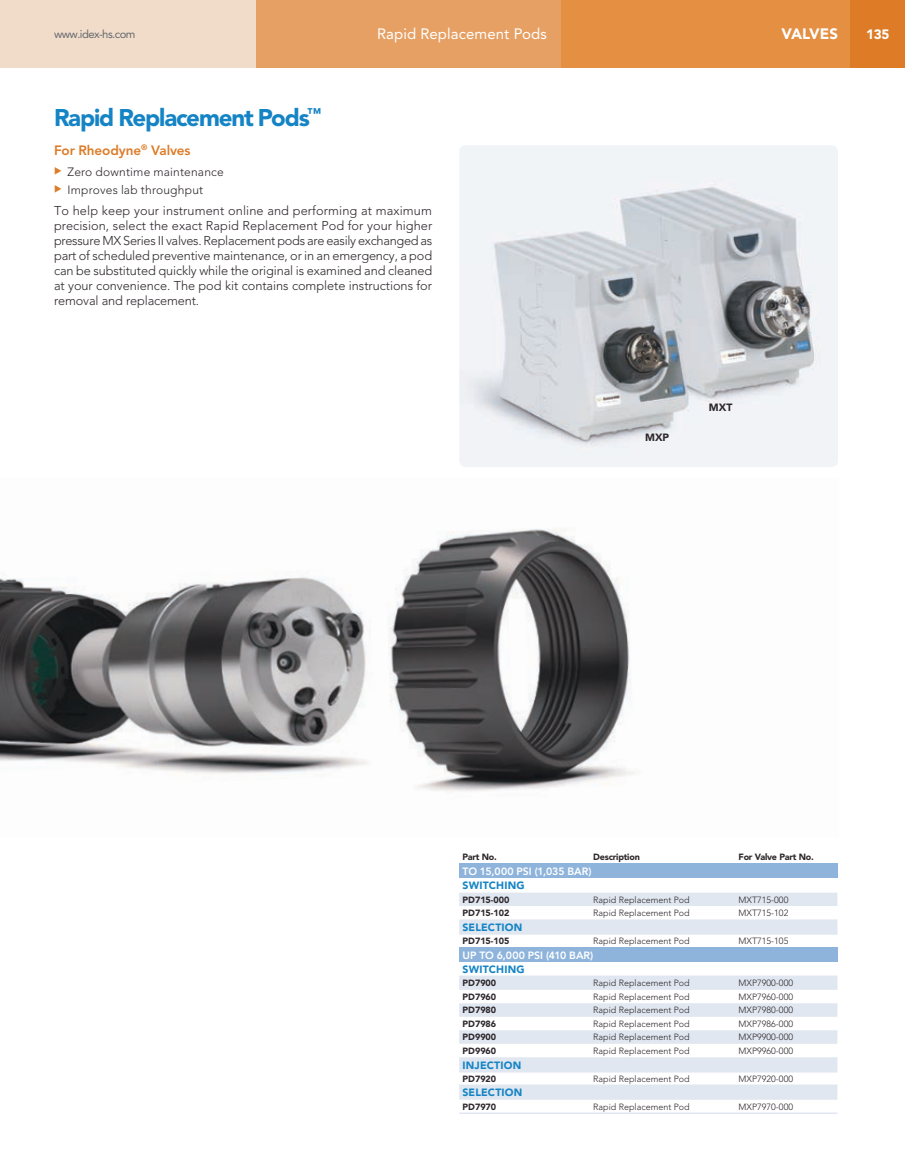
<style>
.page{position:relative;width:905px;height:1168px;background:#fff}
.page>*{position:absolute;margin:0;border:0;box-sizing:border-box;transform-origin:0 0}
.Page_Headline{font:900 24px "Avenir";letter-spacing:-.05em;color:#1584c5}
.Chapter_Section_Righ{font:15px "Avenir LT Std";letter-spacing:.005em;color:#fff}
.t1{font:900 15px "Avenir";color:#fff}
.Page_Subheads{font:800 13.5px "Avenir LT Std";letter-spacing:-.005em;color:#dd7b27}
.t2{font:900 13.5px "Avenir";color:#fff}
.TEXT{font:300 12.75px/15px "Avenir LT Std";letter-spacing:-.005em;color:#2d272c;text-align:justify}
.t3{font:300 12px "Avenir LT Std";letter-spacing:.015em;color:#2d272c}
.t4{font:11.25px "Avenir LT Std";letter-spacing:-.05em;color:#64686e}
.Ordering_Table_Sub-S{font:900 10.5px "Avenir";letter-spacing:.02em;color:#1584c5}
.Ordering_Table_-_Sub{font:800 10.5px "Avenir LT Std";color:#fff}
.Part_CallOut__Bold{font:900 10.5px "Avenir";color:#2d272c}
.Ordering_Table_-_Bod{font:300 9px "Avenir LT Std";color:#2d272c}
.Ordering_Table_-_Bod-2{font:900 9px "Avenir";color:#2d272c}
.Ordering_Table_-_Hea{font:900 9px "Avenir";letter-spacing:-.025em;color:#2d272c}
</style>
<div class="page">
<div style="left:0;top:0;width:904px;height:68px;background:#f1dcc9"></div>
<div style="left:561px;top:0;width:290px;height:68px;background:#e48f41"></div>
<div style="left:850px;top:0;width:54px;height:68px;background:#dd7b27"></div>
<div style="left:256px;top:0;width:305px;height:68px;background:#e7a063"></div>
<img style="left:459px;top:145px;width:379px;height:322px">
<img style="left:0;top:528px;width:635px;height:264px">
<div style="left:459px;top:864px;width:378px;height:14px;background:#8fb4dc"></div>
<svg style="left:459px;top:892px;width:378px;height:208px"></svg>
<div style="left:459px;top:947px;width:378px;height:15px;background:#8fb4dc"></div>
<hr style="left:459px;top:975px;width:131px;height:2px;background:#e0e7f0">
<hr style="left:590px;top:975px;width:145px;height:2px;background:#e0e7f0">
<hr style="left:735px;top:975px;width:102px;height:2px;background:#e0e7f0">
<hr style="left:459px;top:933px;width:131px;height:1px;background:#e0e7f0">
<hr style="left:590px;top:933px;width:145px;height:1px;background:#e0e7f0">
<hr style="left:735px;top:933px;width:102px;height:1px;background:#e0e7f0">
<hr style="left:459px;top:1071px;width:131px;height:1px;background:#e0e7f0">
<hr style="left:590px;top:1071px;width:145px;height:1px;background:#e0e7f0">
<hr style="left:735px;top:1071px;width:102px;height:1px;background:#e0e7f0">
<hr style="left:459px;top:1084px;width:131px;height:2px;background:#e0e7f0">
<hr style="left:590px;top:1084px;width:145px;height:2px;background:#e0e7f0">
<hr style="left:735px;top:1084px;width:102px;height:2px;background:#e0e7f0">
<hr style="left:459px;top:1112px;width:131px;height:2px;background:#e0e7f0">
<hr style="left:590px;top:1112px;width:145px;height:2px;background:#e0e7f0">
<hr style="left:735px;top:1112px;width:102px;height:2px;background:#e0e7f0">
<p class="Chapter_Section_Righ" style="left:377px;top:26px;width:171px">Rapid Replacement Pods</p>
<p class="t4" style="left:54px;top:28px;width:83px">www.idex-hs.com</p>
<p class="t1" style="left:781px;top:25px;width:58px">VALVES</p>
<p class="t2" style="left:866px;top:26px;width:25px">135</p>
<p class="Page_Headline" style="left:54px;top:103px;width:269px">Rapid Replacement Pods<sup>™</sup></p>
<p class="Page_Subheads" style="left:54px;top:142px;width:138px">For Rheodyne<sup>®</sup> Valves</p>
<p class="t3" style="left:68px;top:165px;width:158px">Zero downtime maintenance</p>
<p class="t3" style="left:68px;top:182px;width:137px">Improves lab throughput</p>
<p class="TEXT" style="left:54px;top:203px;width:380px">To help keep your instrument online and performing at maximum precision, select the exact Rapid Replacement Pod for your higher pressure MX Series II valves. Replacement pods are easily exchanged as part of scheduled preventive maintenance, or in an emergency, a pod can be substituted quickly while the original is examined and cleaned at your convenience. The pod kit contains complete instructions for removal and replacement.</p>
<p class="Part_CallOut__Bold" style="left:645px;top:431px;width:26px">MXP</p>
<p class="Part_CallOut__Bold" style="left:708px;top:401px;width:25px">MXT</p>
<p class="Ordering_Table_-_Hea" style="left:462px;top:852px;width:36px">Part No.</p>
<p class="Ordering_Table_-_Hea" style="left:593px;top:852px;width:48px">Description</p>
<p class="Ordering_Table_-_Hea" style="left:738px;top:852px;width:77px">For Valve Part No.</p>
<p class="Ordering_Table_-_Sub" style="left:462px;top:865px;width:130px">TO 15,000 PSI (1,035 BAR)</p>
<p class="Ordering_Table_Sub-S" style="left:462px;top:879px;width:64px">SWITCHING</p>
<p class="Ordering_Table_-_Bod-2" style="left:462px;top:894px;width:49px">PD715-000</p>
<p class="Ordering_Table_-_Bod" style="left:593px;top:894px;width:98px">Rapid Replacement Pod</p>
<p class="Ordering_Table_-_Bod" style="left:738px;top:894px;width:51px">MXT715-000</p>
<p class="Ordering_Table_-_Bod-2" style="left:462px;top:907px;width:49px">PD715-102</p>
<p class="Ordering_Table_-_Bod" style="left:593px;top:907px;width:98px">Rapid Replacement Pod</p>
<p class="Ordering_Table_-_Bod" style="left:738px;top:907px;width:51px">MXT715-102</p>
<p class="Ordering_Table_Sub-S" style="left:462px;top:920px;width:61px">SELECTION</p>
<p class="Ordering_Table_-_Bod-2" style="left:462px;top:935px;width:49px">PD715-105</p>
<p class="Ordering_Table_-_Bod" style="left:593px;top:935px;width:98px">Rapid Replacement Pod</p>
<p class="Ordering_Table_-_Bod" style="left:738px;top:935px;width:51px">MXT715-105</p>
<p class="Ordering_Table_-_Sub" style="left:462px;top:949px;width:132px">UP TO 6,000 PSI (410 BAR)</p>
<p class="Ordering_Table_Sub-S" style="left:462px;top:963px;width:64px">SWITCHING</p>
<p class="Ordering_Table_-_Bod-2" style="left:462px;top:978px;width:35px">PD7900</p>
<p class="Ordering_Table_-_Bod" style="left:593px;top:978px;width:98px">Rapid Replacement Pod</p>
<p class="Ordering_Table_-_Bod" style="left:738px;top:978px;width:56px">MXP7900-000</p>
<p class="Ordering_Table_-_Bod-2" style="left:462px;top:991px;width:35px">PD7960</p>
<p class="Ordering_Table_-_Bod" style="left:593px;top:991px;width:98px">Rapid Replacement Pod</p>
<p class="Ordering_Table_-_Bod" style="left:738px;top:991px;width:56px">MXP7960-000</p>
<p class="Ordering_Table_-_Bod-2" style="left:462px;top:1005px;width:35px">PD7980</p>
<p class="Ordering_Table_-_Bod" style="left:593px;top:1005px;width:98px">Rapid Replacement Pod</p>
<p class="Ordering_Table_-_Bod" style="left:738px;top:1005px;width:56px">MXP7980-000</p>
<p class="Ordering_Table_-_Bod-2" style="left:462px;top:1018px;width:35px">PD7986</p>
<p class="Ordering_Table_-_Bod" style="left:593px;top:1018px;width:98px">Rapid Replacement Pod</p>
<p class="Ordering_Table_-_Bod" style="left:738px;top:1018px;width:56px">MXP7986-000</p>
<p class="Ordering_Table_-_Bod-2" style="left:462px;top:1032px;width:35px">PD9900</p>
<p class="Ordering_Table_-_Bod" style="left:593px;top:1032px;width:98px">Rapid Replacement Pod</p>
<p class="Ordering_Table_-_Bod" style="left:738px;top:1032px;width:56px">MXP9900-000</p>
<p class="Ordering_Table_-_Bod-2" style="left:462px;top:1045px;width:35px">PD9960</p>
<p class="Ordering_Table_-_Bod" style="left:593px;top:1045px;width:98px">Rapid Replacement Pod</p>
<p class="Ordering_Table_-_Bod" style="left:738px;top:1045px;width:56px">MXP9960-000</p>
<p class="Ordering_Table_Sub-S" style="left:462px;top:1058px;width:60px">INJECTION</p>
<p class="Ordering_Table_-_Bod-2" style="left:462px;top:1073px;width:35px">PD7920</p>
<p class="Ordering_Table_-_Bod" style="left:593px;top:1073px;width:98px">Rapid Replacement Pod</p>
<p class="Ordering_Table_-_Bod" style="left:738px;top:1073px;width:56px">MXP7920-000</p>
<p class="Ordering_Table_Sub-S" style="left:462px;top:1086px;width:61px">SELECTION</p>
<p class="Ordering_Table_-_Bod-2" style="left:462px;top:1101px;width:35px">PD7970</p>
<p class="Ordering_Table_-_Bod" style="left:593px;top:1101px;width:98px">Rapid Replacement Pod</p>
<p class="Ordering_Table_-_Bod" style="left:738px;top:1101px;width:56px">MXP7970-000</p>
</div>
